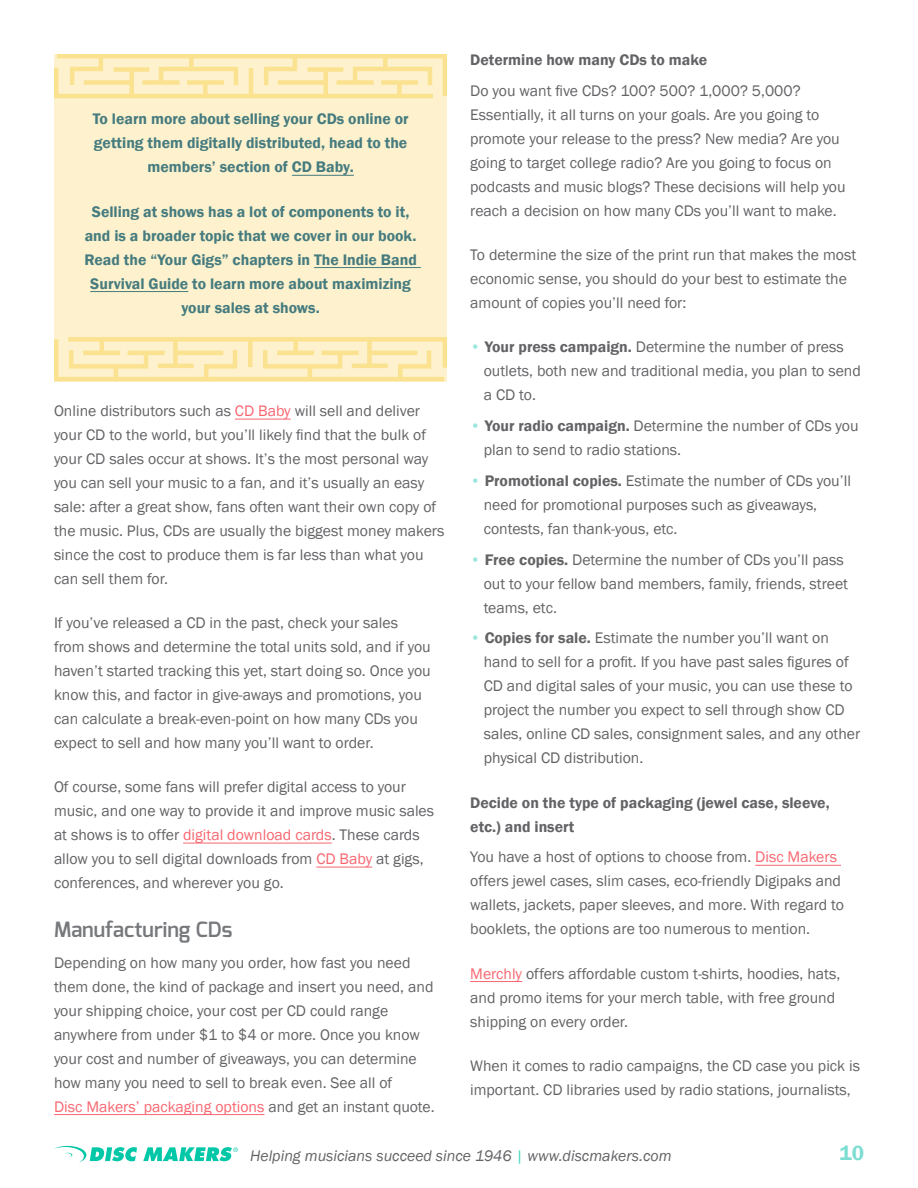
<style>
.page{position:relative;width:918px;height:1188px;background:#fff}
.page>*{position:absolute;margin:0;border:0;box-sizing:border-box;transform-origin:0 0}
.Subheading{font:600 21px "Exo";color:#76787b}
.t1{font:600 21px "Franklin Gothic";color:#7cddd2}
.body{font:15.75px/24px "Franklin Gothic";color:#636366}
.bullet_list{font:15.75px/24px "Franklin Gothic";color:#636366}
.Callout{font:600 15.75px/24px "Franklin Gothic";color:#467b7f;text-align:center}
.bullet_list-last_lin{font:15.75px/24px "Franklin Gothic";color:#636366}
.body-2{font:600 15.75px/24px "Franklin Gothic";color:#636366}
.t2{font:italic 15.75px "Franklin Gothic";color:#636366}
.bullet_list-2{font:600 15.75px "Franklin Gothic";color:#636366}
.body-3{font:15.6px/23.9px "Franklin Gothic";color:#636366}
.s1{color:#f86670}
.s2{color:#9de6dd}
.s3{font-weight:600}
.s4{color:#41d6bd}
</style>
<div class="page">
<svg style="left:54px;top:1146px;width:184px;height:17px"></svg>
<hr style="left:755px;top:865px;width:86px;height:1px;background:#f86670">
<hr style="left:470px;top:981px;width:52px;height:1px;background:#f86670">
<div style="left:54px;top:54px;width:392px;height:327px;background:#fdf2cd"></div>
<svg style="left:54px;top:336px;width:394px;height:46px"></svg>
<svg style="left:54px;top:54px;width:394px;height:46px"></svg>
<hr style="left:292px;top:175px;width:62px;height:1px;background:#467b7f">
<hr style="left:314px;top:267px;width:107px;height:1px;background:#467b7f">
<hr style="left:90px;top:291px;width:98px;height:1px;background:#467b7f">
<hr style="left:235px;top:419px;width:56px;height:1px;background:#f86670">
<hr style="left:183px;top:843px;width:149px;height:1px;background:#f86670">
<hr style="left:316px;top:867px;width:56px;height:1px;background:#f86670">
<hr style="left:54px;top:1114px;width:210px;height:1px;background:#f86670">
<p class="Callout" style="left:93px;top:107px;width:317px">To learn more about selling your CDs online or getting them digitally distributed, head to the members’ section of CD Baby.</p>
<p class="Callout" style="left:84px;top:199px;width:334px">Selling at shows has a lot of components to it, and is a broader topic that we cover in our book.<br>Read the “Your Gigs” chapters in The Indie Band Survival Guide to learn more about maximizing your sales at shows.</p>
<p class="body-3" style="left:54px;top:399px;width:376px">Online distributors such as <span class="s1">CD Baby</span> will sell and deliver your CD to the world, but you’ll likely find that the bulk of your CD sales occur at shows. It’s the most personal way</p>
<p class="body" style="left:54px;top:471px;width:392px">you can sell your music to a fan, and it’s usually an easy sale: after a great show, fans often want their own copy of the music. Plus, CDs are usually the biggest money makers since the cost to produce them is far less than what you can sell them for.</p>
<p class="body" style="left:54px;top:611px;width:378px">If you’ve released a CD in the past, check your sales from shows and determine the total units sold, and if you haven’t started tracking this yet, start doing so. Once you know this, and factor in give-aways and promotions, you can calculate a break-even-point on how many CDs you expect to sell and how many you’ll want to order.</p>
<p class="body" style="left:54px;top:775px;width:382px">Of course, some fans will prefer digital access to your music, and one way to provide it and improve music sales at shows is to offer <span class="s1">digital download cards</span>. These cards allow you to sell digital downloads from <span class="s1">CD Baby</span> at gigs, conferences, and wherever you go.</p>
<p class="Subheading" style="left:54px;top:916px;width:180px">Manufacturing CDs</p>
<p class="body" style="left:54px;top:951px;width:382px">Depending on how many you order, how fast you need them done, the kind of package and insert you need, and your shipping choice, your cost per CD could range anywhere from under $1 to $4 or more. Once you know your cost and number of giveaways, you can determine how many you need to sell to break even. See all of<br><span class="s1">Disc Makers’ packaging options</span> and get an instant quote.</p>
<p class="bullet_list-2" style="left:470px;top:50px;width:238px">Determine how many CDs to make</p>
<p class="body" style="left:470px;top:79px;width:377px">Do you want five CDs? 100? 500? 1,000? 5,000?<br>Essentially, it all turns on your goals. Are you going to promote your release to the press? New media? Are you going to target college radio? Are you going to focus on podcasts and music blogs? These decisions will help you reach a decision on how many CDs you’ll want to make.</p>
<p class="body" style="left:470px;top:243px;width:387px">To determine the size of the print run that makes the most economic sense, you should do your best to estimate the amount of copies you’ll need for:</p>
<p class="bullet_list" style="left:484px;top:335px;width:379px;text-indent:-14px"><span class="s2">•</span> <span class="s3">Your press campaign.</span> Determine the number of press outlets, both new and traditional media, you plan to send a CD to.</p>
<p class="bullet_list" style="left:484px;top:414px;width:376px;text-indent:-14px"><span class="s2">•</span> <span class="s3">Your radio campaign.</span> Determine the number of CDs you plan to send to radio stations.</p>
<p class="bullet_list" style="left:484px;top:469px;width:369px;text-indent:-14px"><span class="s2">•</span> <span class="s3">Promotional copies.</span> Estimate the number of CDs you’ll need for promotional purposes such as giveaways, contests, fan thank-yous, etc.</p>
<p class="bullet_list" style="left:484px;top:548px;width:366px;text-indent:-14px"><span class="s2">•</span> <span class="s3">Free copies.</span> Determine the number of CDs you’ll pass out to your fellow band members, family, friends, street teams, etc.</p>
<p class="bullet_list-last_lin" style="left:484px;top:626px;width:378px;text-indent:-14px"><span class="s2">•</span> <span class="s3">Copies for sale.</span> Estimate the number you’ll want on hand to sell for a profit. If you have past sales figures of CD and digital sales of your music, you can use these to project the number you expect to sell through show CD sales, online CD sales, consignment sales, and any other physical CD distribution.</p>
<p class="body-2" style="left:470px;top:790px;width:361px">Decide on the type of packaging (jewel case, sleeve, etc.) and insert</p>
<p class="body" style="left:470px;top:845px;width:375px">You have a host of options to choose from. <span class="s1">Disc Makers </span>offers jewel cases, slim cases, eco-friendly Digipaks and wallets, jackets, paper sleeves, and more. With regard to booklets, the options are too numerous to mention.</p>
<p class="body" style="left:470px;top:962px;width:372px"><span class="s1">Merchly</span> offers affordable custom t-shirts, hoodies, hats, and promo items for your merch table, with free ground shipping on every order.</p>
<p class="body" style="left:470px;top:1054px;width:391px">When it comes to radio campaigns, the CD case you pick is important. CD libraries used by radio stations, journalists,</p>
<p class="t2" style="left:250px;top:1145px;width:423px">Helping musicians succeed since 1946 <span class="s4">|</span> www.discmakers.com</p>
<h1 class="t1" style="left:840px;top:1140px;width:26px">10</h1>
</div>
